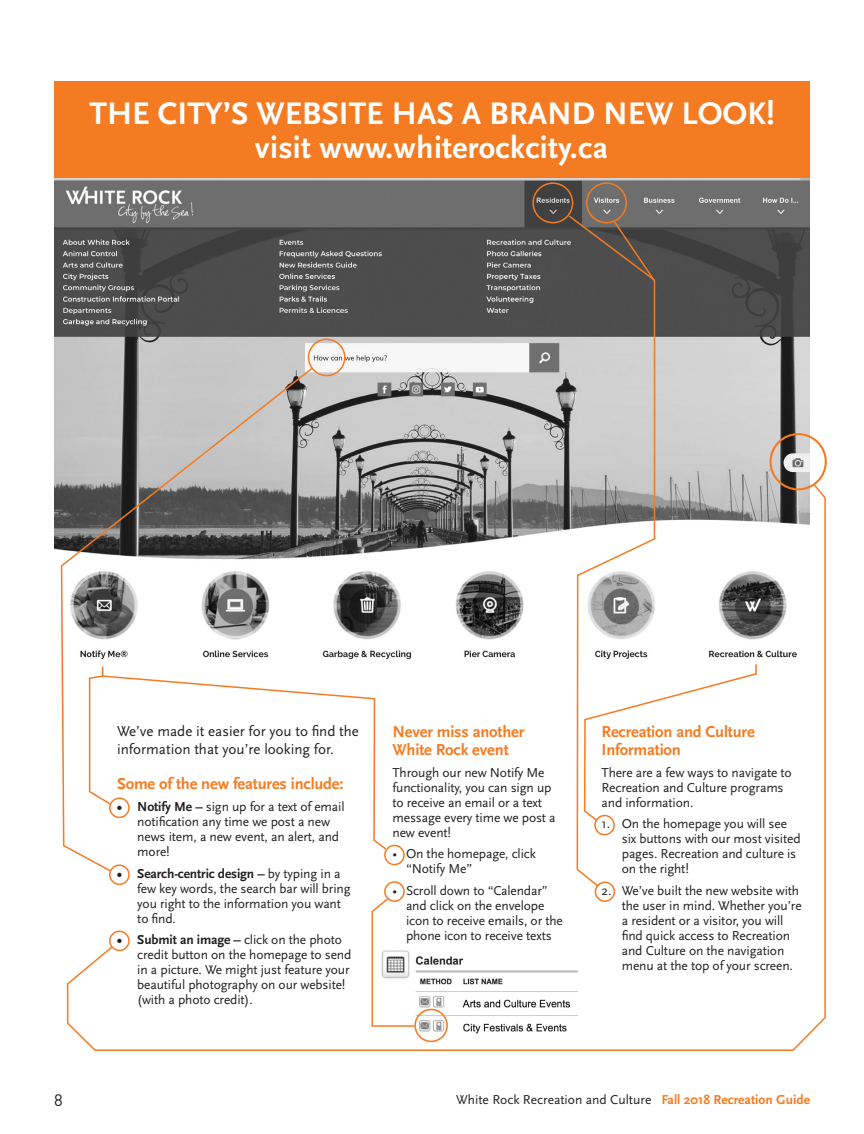
<style>
.page{position:relative;width:864px;height:1134px;background:#fff}
.page>*{position:absolute;margin:0;border:0;box-sizing:border-box;transform-origin:0 0}
.t1{font:700 32.55px "Scala Sans";color:#fff}
.t2{font:700 31.95px "Scala Sans";letter-spacing:.01em;color:#fff}
.t3{font:700 16.5px/18px "Scala Sans";letter-spacing:-.01em;color:#f47b21}
.t4{font:16.5px "DIN Pro";color:#231f20}
.t5{font:15px/18px "Scala Sans";color:#231f20}
.t6{font:13.5px/15px "Scala Sans";letter-spacing:-.01em;color:#231f20}
.s1{font-weight:700}
.s2{font-weight:700;color:#f47b21}
</style>
<div class="page">
<img style="left:54px;top:178px;width:756px;height:372px">
<div style="left:54px;top:81px;width:756px;height:96px;background:#f47b21"></div>
<svg style="left:576px;top:282px;width:80px;height:201px;background:#ababab"></svg>
<div style="left:586px;top:182px;width:41px;height:41px;border:2px solid #f47b21;border-radius:50%"></div>
<div style="left:769px;top:433px;width:58px;height:57px;border:2px solid #f47b21;border-radius:50%"></div>
<div style="left:532px;top:182px;width:41px;height:41px;border:2px solid #f47b21;border-radius:50%"></div>
<div style="left:308px;top:339px;width:38px;height:37px;border:2px solid #f47b21;border-radius:50%"></div>
<svg style="left:567px;top:214px;width:90px;height:68px;background:#59524e"></svg>
<svg style="left:66px;top:483px;width:760px;height:568px"></svg>
<svg style="left:60px;top:366px;width:254px;height:507px"></svg>
<p class="t1" style="left:90px;top:96px;width:687px">THE CITY’S WEBSITE HAS A BRAND NEW LOOK!</p>
<p class="t2" style="left:255px;top:130px;width:354px">visit www.whiterockcity.ca</p>
<p class="t5" style="left:117px;top:722px;width:243px">We’ve made it easier for you to find the information that you’re looking for.</p>
<p class="t3" style="left:117px;top:775px;width:228px">Some of the new features include:</p>
<p class="t6" style="left:137px;top:799px;width:209px;text-indent:-20px"><span class="s1">• Notify Me –</span> sign up for a text of email notification any time we post a new news item, a new event, an alert, and more!</p>
<p class="t6" style="left:137px;top:866px;width:215px;text-indent:-20px"><span class="s1">• Search-centric design –</span> by typing in a few key words, the search bar will bring you right to the information you want to find.</p>
<p class="t6" style="left:137px;top:933px;width:216px;text-indent:-20px"><span class="s1">• Submit an image –</span> click on the photo credit button on the homepage to send in a picture. We might just feature your beautiful photography on our website! (with a photo credit).</p>
<p class="t3" style="left:393px;top:723px;width:133px">Never miss another<br>White Rock event</p>
<p class="t6" style="left:393px;top:765px;width:165px">Through our new Notify Me functionality, you can sign up to receive an email or a text message every time we post a new event!</p>
<p class="t6" style="left:406px;top:847px;width:131px;text-indent:-14px">• On the homepage, click “Notify Me”</p>
<p class="t6" style="left:406px;top:883px;width:158px;text-indent:-14px">• Scroll down to “Calendar” and click on the envelope icon to receive emails, or the phone icon to receive texts</p>
<p class="t3" style="left:602px;top:723px;width:155px">Recreation and Culture<br>Information</p>
<p class="t6" style="left:602px;top:765px;width:192px">There are a few ways to navigate to<br>Recreation and Culture programs and information.</p>
<p class="t6" style="left:622px;top:817px;width:180px;text-indent:-20px">1. On the homepage you will see six buttons with our most visited pages. Recreation and culture is on the right!</p>
<p class="t6" style="left:622px;top:883px;width:181px;text-indent:-20px">2. We’ve built the new website with the user in mind. Whether you’re a resident or a visitor, you will find quick access to Recreation and Culture on the navigation menu at the top of your screen.</p>
<p class="t4" style="left:54px;top:1089px;width:10px">8</p>
<p class="t6" style="left:456px;top:1092px;width:355px">White Rock Recreation and Culture <span class="s2">Fall 2018 Recreation Guide</span></p>
</div>
